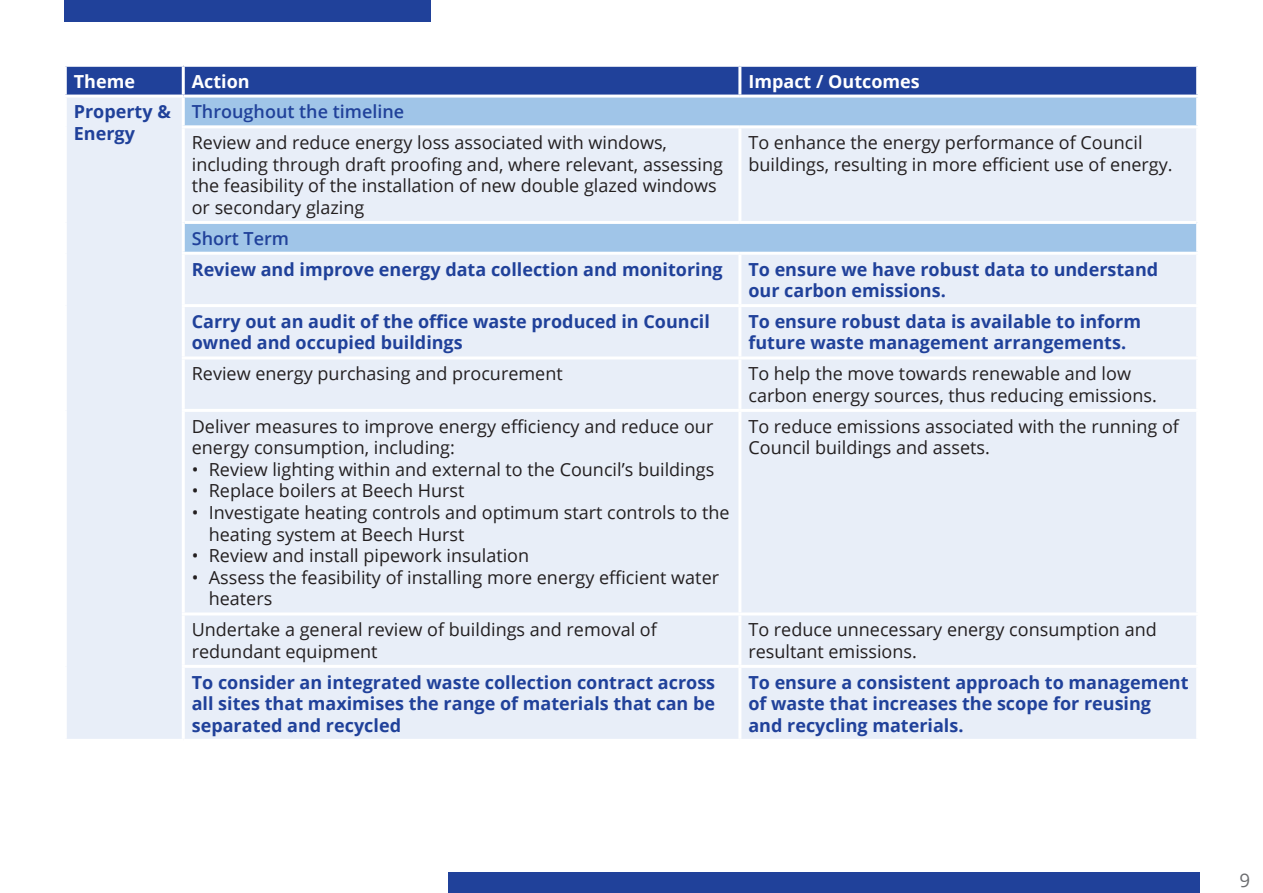
<style>
.page{position:relative;width:1263px;height:893px;background:#fff}
.page>*{position:absolute;margin:0;border:0;box-sizing:border-box;transform-origin:0 0}
.t1{font:18.75px "Open Sans";color:#6c6d70}
.t2{font:18px/21.6px "Open Sans";color:#231f20}
.t3{font:700 18px/21.6px "Open Sans";color:#20419a}
.t4{font:600 18px "Open Sans";color:#20419a}
.t5{font:700 18px "Open Sans";color:#fff}
</style>
<div class="page">
<div style="left:64px;top:0;width:366px;height:21px;background:#20419a"></div>
<div style="left:448px;top:872px;width:751px;height:21px;background:#20419a"></div>
<div style="left:67px;top:67px;width:1129px;height:28px;background:#20419a"></div>
<div style="left:67px;top:98px;width:1129px;height:641px;background:#e8eef8"></div>
<svg style="left:185px;top:98px;width:1011px;height:154px;background:#cddef2"></svg>
<hr style="left:182px;top:128px;width:3px;height:94px;background:#fff">
<hr style="left:738px;top:128px;width:3px;height:93px;background:#fff">
<hr style="left:182px;top:255px;width:3px;height:49px;background:#fff">
<hr style="left:738px;top:255px;width:3px;height:49px;background:#fff">
<hr style="left:182px;top:307px;width:3px;height:49px;background:#fff">
<hr style="left:738px;top:307px;width:3px;height:49px;background:#fff">
<hr style="left:182px;top:359px;width:3px;height:50px;background:#fff">
<hr style="left:738px;top:359px;width:3px;height:50px;background:#fff">
<hr style="left:182px;top:412px;width:3px;height:200px;background:#fff">
<hr style="left:738px;top:412px;width:3px;height:200px;background:#fff">
<hr style="left:182px;top:615px;width:3px;height:50px;background:#fff">
<hr style="left:738px;top:615px;width:3px;height:50px;background:#fff">
<hr style="left:182px;top:668px;width:3px;height:71px;background:#fff">
<hr style="left:738px;top:668px;width:3px;height:71px;background:#fff">
<hr style="left:182px;top:304px;width:558px;height:3px;background:#fff">
<hr style="left:740px;top:304px;width:459px;height:3px;background:#fff">
<hr style="left:182px;top:356px;width:558px;height:3px;background:#fff">
<hr style="left:740px;top:356px;width:459px;height:3px;background:#fff">
<hr style="left:182px;top:409px;width:558px;height:3px;background:#fff">
<hr style="left:740px;top:409px;width:459px;height:3px;background:#fff">
<hr style="left:182px;top:612px;width:558px;height:3px;background:#fff">
<hr style="left:740px;top:612px;width:459px;height:3px;background:#fff">
<hr style="left:182px;top:665px;width:558px;height:3px;background:#fff">
<hr style="left:740px;top:665px;width:459px;height:3px;background:#fff">
<hr style="left:182px;top:67px;width:3px;height:28px;background:#fff">
<hr style="left:738px;top:67px;width:3px;height:28px;background:#fff">
<hr style="left:182px;top:98px;width:3px;height:27px;background:#fff">
<hr style="left:182px;top:125px;width:558px;height:3px;background:#fff">
<hr style="left:740px;top:125px;width:459px;height:3px;background:#fff">
<hr style="left:182px;top:222px;width:3px;height:30px;background:#fff">
<hr style="left:185px;top:221px;width:555px;height:3px;background:#fff">
<hr style="left:740px;top:221px;width:456px;height:3px;background:#fff">
<hr style="left:182px;top:252px;width:558px;height:3px;background:#fff">
<hr style="left:740px;top:252px;width:459px;height:3px;background:#fff">
<p class="t5" style="left:74px;top:68px;width:63px">Theme</p>
<p class="t5" style="left:192px;top:68px;width:59px">Action</p>
<p class="t5" style="left:748px;top:68px;width:173px">Impact / Outcomes</p>
<p class="t3" style="left:74px;top:101px;width:99px">Property &amp;<br>Energy</p>
<p class="t4" style="left:192px;top:99px;width:214px">Throughout the timeline</p>
<p class="t2" style="left:192px;top:131px;width:533px">Review and reduce energy loss associated with windows, including through draft proofing and, where relevant, assessing the feasibility of the installation of new double glazed windows or secondary glazing</p>
<p class="t2" style="left:748px;top:131px;width:426px">To enhance the energy performance of Council buildings, resulting in more efficient use of energy.</p>
<p class="t4" style="left:192px;top:226px;width:99px">Short Term</p>
<p class="t3" style="left:192px;top:258px;width:532px">Review and improve energy data collection and monitoring</p>
<p class="t3" style="left:748px;top:258px;width:411px">To ensure we have robust data to understand our carbon emissions.</p>
<p class="t3" style="left:192px;top:310px;width:520px">Carry out an audit of the office waste produced in Council owned and occupied buildings</p>
<p class="t3" style="left:748px;top:310px;width:394px">To ensure robust data is available to inform future waste management arrangements.</p>
<p class="t2" style="left:192px;top:362px;width:372px">Review energy purchasing and procurement</p>
<p class="t2" style="left:748px;top:362px;width:410px">To help the move towards renewable and low carbon energy sources, thus reducing emissions.</p>
<p class="t2" style="left:192px;top:415px;width:523px">Deliver measures to improve energy efficiency and reduce our energy consumption, including:</p>
<p class="t2" style="left:192px;top:458px;width:524px">• Review lighting within and external to the Council’s buildings</p>
<p class="t2" style="left:192px;top:480px;width:274px">• Replace boilers at Beech Hurst</p>
<p class="t2" style="left:209px;top:501px;width:522px;text-indent:-17px">• Investigate heating controls and optimum start controls to the heating system at Beech Hurst</p>
<p class="t2" style="left:192px;top:544px;width:339px">• Review and install pipework insulation</p>
<p class="t2" style="left:209px;top:566px;width:512px;text-indent:-17px">• Assess the feasibility of installing more energy efficient water heaters</p>
<p class="t2" style="left:748px;top:415px;width:432px">To reduce emissions associated with the running of<br>Council buildings and assets.</p>
<p class="t2" style="left:192px;top:618px;width:467px">Undertake a general review of buildings and removal of redundant equipment</p>
<p class="t2" style="left:748px;top:618px;width:410px">To reduce unnecessary energy consumption and resultant emissions.</p>
<p class="t3" style="left:192px;top:671px;width:525px;text-align:justify">To consider an integrated waste collection contract across all sites that maximises the range of materials that can be separated and recycled</p>
<p class="t3" style="left:748px;top:671px;width:442px">To ensure a consistent approach to management of waste that increases the scope for reusing and recycling materials.</p>
<p class="t1" style="left:1239px;top:867px;width:12px">9</p>
</div>
